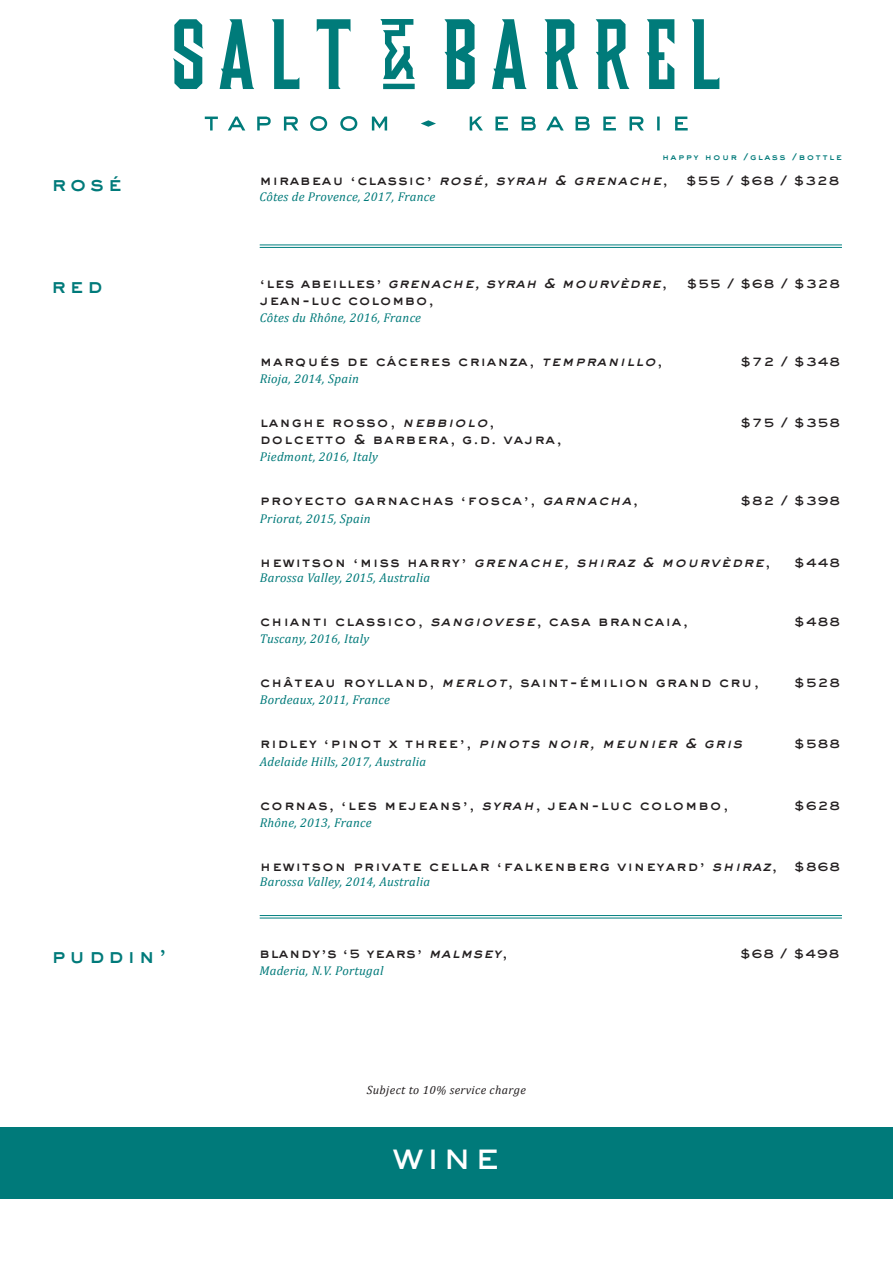
<style>
.page{position:relative;width:893px;height:1263px;background:#fff}
.page>*{position:absolute;margin:0;border:0;box-sizing:border-box;transform-origin:0 0}
.t1{font:500 37.5px "Sackers Gothic Std";color:#fff}
.t2{font:800 21px "Sackers Gothic Std";letter-spacing:.15em;color:#007a7a}
.t3{font:800 14.25px "Sackers Gothic Std";letter-spacing:.06em;color:#231f20}
.t4{font:italic 800 14.25px "Sackers Gothic Std";color:#231f20}
.t5{font:800 14.25px "Sackers Gothic Std";letter-spacing:.03em;color:#231f20}
.t6{font:italic 12.75px "Cambria";letter-spacing:.02em;color:#007a7a}
.t7{font:italic 12.75px "Cambria";letter-spacing:.02em;color:#007a7a}
.t8{font:800 12.75px "Sackers Gothic Std";letter-spacing:.03em;color:#231f20}
.t9{font:italic 12px "Cambria";letter-spacing:.03em;color:#231f20}
.t10{font:800 9px "Sackers Gothic Std";letter-spacing:.15em;color:#007a7a}
.s1{font-style:normal}
.s2{font-style:inherit}
.s3{font-style:italic}
.s4{font-size:12.75px}
</style>
<div class="page">
<div style="left:0;top:1127px;width:893px;height:72px;background:#007a7a"></div>
<hr style="left:260px;top:247px;width:582px;height:1px;background:#008080">
<hr style="left:260px;top:245px;width:582px;height:1px;background:#008080">
<hr style="left:260px;top:918px;width:582px;height:1px;background:#008080">
<hr style="left:260px;top:915px;width:582px;height:1px;background:#008080">
<svg style="left:205px;top:116px;width:483px;height:15px"></svg>
<svg style="left:173px;top:19px;width:546px;height:70px"></svg>
<p class="t10" style="left:662px;top:151px;width:181px">happy hour /glass /bottle</p>
<p class="t2" style="left:51px;top:169px;width:72px">rosé</p>
<p class="t4" style="left:259px;top:171px;width:410px"><span class="s1">mirabeau ‘classic’</span> rosé, syrah &amp; grenache<span class="s1">,</span></p>
<p class="t8" style="left:686px;top:172px;width:156px">$55 / $68 / $328</p>
<p class="t6" style="left:259px;top:187px;width:177px">Côte<span class="s2">s de Pr</span>ovenc<span class="s2">e, 2017, F</span>rance</p>
<p class="t2" style="left:51px;top:271px;width:53px">red</p>
<p class="t4" style="left:260px;top:273px;width:409px"><span class="s1">‘ l es ab e i l l es ’</span> grenache, syrah &amp; mourvèdre<span class="s1">,</span></p>
<p class="t8" style="left:686px;top:274px;width:156px">$55 / $68 / $328</p>
<p class="t5" style="left:260px;top:290px;width:175px">jean-luc colombo,</p>
<p class="t7" style="left:260px;top:308px;width:163px"><span class="s2">Côte</span>s du Rhône, 2016, F<span class="s2">rance</span></p>
<p class="t3" style="left:260px;top:351px;width:404px">marqués de cáceres crianza, <span class="s3">tempranillo</span>,</p>
<p class="t8" style="left:740px;top:353px;width:102px">$72 / $348</p>
<p class="t6" style="left:260px;top:370px;width:100px">Rioj<span class="s2">a, 2014, S</span>pain</p>
<p class="t3" style="left:260px;top:412px;width:236px">langhe rosso, <span class="s3">nebbiolo</span>,</p>
<p class="t8" style="left:740px;top:414px;width:102px">$75 / $358</p>
<p class="t3" style="left:260px;top:429px;width:303px">dolcetto &amp; barbera, g.d. vajra,</p>
<p class="t6" style="left:260px;top:448px;width:120px">Piedmont<span class="s2">, 2016, It</span>aly</p>
<p class="t3" style="left:260px;top:491px;width:379px">proyecto garnachas ‘fosca’, <span class="s3">garnacha</span>,</p>
<p class="t8" style="left:740px;top:492px;width:102px">$82 / $398</p>
<p class="t6" style="left:260px;top:509px;width:112px">Priorat<span class="s2">, 2015, S</span>pain</p>
<p class="t4" style="left:260px;top:552px;width:512px"><span class="s1">h ew i ts o n ‘ m i ss h a r ry ’</span> grenache, shiraz &amp; mourvèdre<span class="s1">,</span></p>
<p class="t8" style="left:794px;top:553px;width:48px">$448</p>
<p class="t6" style="left:260px;top:569px;width:172px">Bar<span class="s2">ossa V</span>alley<span class="s2">, 2015, A</span>ustralia</p>
<p class="t3" style="left:260px;top:611px;width:430px">chianti classico, <span class="s3">sangiovese</span>, casa brancaia,</p>
<p class="t8" style="left:794px;top:613px;width:48px">$488</p>
<p class="t6" style="left:260px;top:630px;width:111px">Tuscany<span class="s2">, 2016, It</span>aly</p>
<p class="t3" style="left:260px;top:672px;width:501px">château roylland, <span class="s3">merlot</span>, saint-émilion grand cru,</p>
<p class="t8" style="left:794px;top:674px;width:48px">$528</p>
<p class="t7" style="left:260px;top:691px;width:132px"><span class="s2">Bor</span>deaux, 2011, F<span class="s2">rance</span></p>
<p class="t4" style="left:260px;top:734px;width:488px"><span class="s1">ri d ley ‘ p i n ot x t h re e ’ ,</span> pinots noir, meunier &amp; gris</p>
<p class="t8" style="left:794px;top:735px;width:48px">$588</p>
<p class="t7" style="left:260px;top:752px;width:168px"><span class="s2">Ade</span>laide Hills, 2017, A<span class="s2">ustralia</span></p>
<p class="t3" style="left:260px;top:795px;width:470px">cornas, ‘les mejeans’, <span class="s3">syrah</span>, jean-luc colombo,</p>
<p class="t8" style="left:794px;top:796px;width:48px">$628</p>
<p class="t7" style="left:260px;top:813px;width:113px"><span class="s2">R</span>hône, 2013, F<span class="s2">rance</span></p>
<p class="t3" style="left:260px;top:856px;width:582px">hewitson private cellar ‘falkenberg vineyard’ <span class="s3">shiraz</span>, <span class="s4">$868</span></p>
<p class="t6" style="left:260px;top:873px;width:172px">Bar<span class="s2">ossa V</span>alley<span class="s2">, 2014, A</span>ustralia</p>
<p class="t2" style="left:51px;top:941px;width:117px">puddin’</p>
<p class="t5" style="left:259px;top:943px;width:249px">blandy’s ‘<span class="s4">5</span> years’ <span class="s3">malmsey</span>,</p>
<p class="t8" style="left:740px;top:945px;width:102px">$68 / $498</p>
<p class="t7" style="left:259px;top:962px;width:126px">Maderia, N<span class="s2">.V</span>. P<span class="s2">ortugal</span></p>
<p class="t9" style="left:367px;top:1082px;width:161px">Subject <span class="s2">to 10%</span> service charge</p>
<h1 class="t1" style="left:393px;top:1130px;width:108px">wine</h1>
</div>
